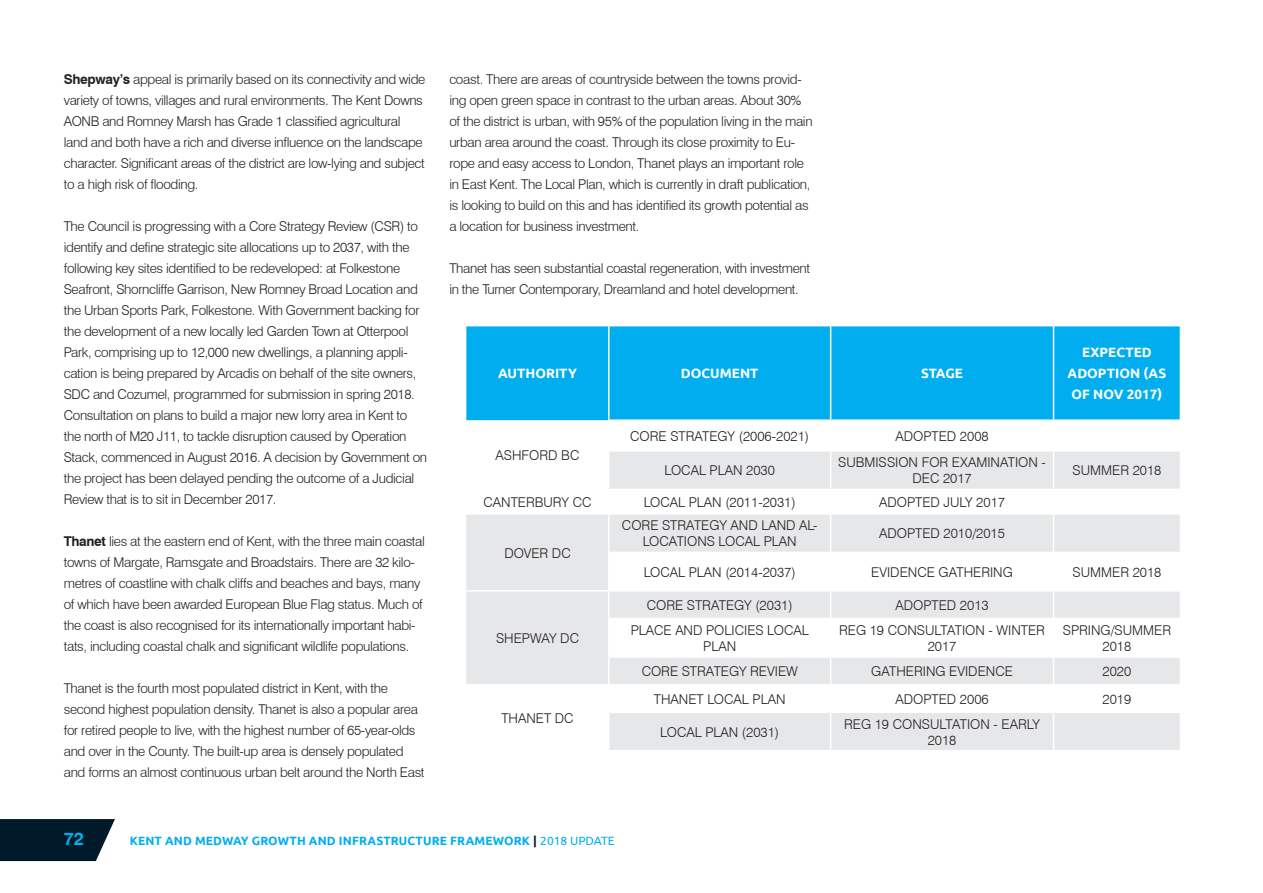
<style>
.page{position:relative;width:1263px;height:893px;background:#fff}
.page>*{position:absolute;margin:0;border:0;box-sizing:border-box;transform-origin:0 0}
.t1{font:700 18px "Swiss 721 BT";color:#00aeef}
.t2{font:300 13.5px/21px "Swiss 721 BT";letter-spacing:-.025em;color:#231f20}
.t3{font:300 13.5px/16.2px "Swiss 721 BT";color:#231f20;text-align:center}
.t4{font:700 13.5px/21px "Ubuntu";color:#fff;text-align:center}
.t5{font:700 12px "Ubuntu";letter-spacing:.01em;color:#00aeef}
.s1{font-weight:700}
.s2{color:#001a29}
.s3{font-weight:400}
</style>
<div class="page">
<svg style="left:0;top:819px;width:115px;height:42px;background:#152d3b"></svg>
<div style="left:466px;top:326px;width:714px;height:94px;background:#00aeef"></div>
<svg style="left:466px;top:452px;width:714px;height:298px;fill:#e6e7e9"></svg>
<hr style="left:608px;top:326px;width:1px;height:93px;background:#fff">
<hr style="left:830px;top:326px;width:1px;height:93px;background:#fff">
<hr style="left:1053px;top:326px;width:1px;height:93px;background:#fff">
<hr style="left:608px;top:419px;width:223px;height:2px;background:#fff">
<hr style="left:831px;top:419px;width:222px;height:2px;background:#fff">
<hr style="left:1053px;top:419px;width:128px;height:2px;background:#fff">
<hr style="left:608px;top:452px;width:1px;height:37px;background:#fff">
<hr style="left:830px;top:452px;width:1px;height:37px;background:#fff">
<hr style="left:1053px;top:452px;width:1px;height:37px;background:#fff">
<hr style="left:466px;top:489px;width:143px;height:1px;background:#fff">
<hr style="left:609px;top:489px;width:222px;height:1px;background:#fff">
<svg style="left:608px;top:490px;width:1px;height:23px"></svg>
<hr style="left:831px;top:489px;width:222px;height:1px;background:#fff">
<svg style="left:830px;top:490px;width:1px;height:23px"></svg>
<hr style="left:1053px;top:489px;width:128px;height:1px;background:#fff">
<svg style="left:1053px;top:490px;width:1px;height:23px"></svg>
<hr style="left:466px;top:513px;width:143px;height:2px;background:#fff">
<hr style="left:609px;top:513px;width:222px;height:2px;background:#fff">
<hr style="left:608px;top:515px;width:1px;height:37px;background:#fff">
<hr style="left:831px;top:513px;width:222px;height:2px;background:#fff">
<hr style="left:830px;top:515px;width:1px;height:37px;background:#fff">
<hr style="left:1053px;top:513px;width:128px;height:2px;background:#fff">
<hr style="left:1053px;top:515px;width:1px;height:37px;background:#fff">
<hr style="left:608px;top:552px;width:223px;height:1px;background:#fff">
<hr style="left:608px;top:553px;width:1px;height:37px;background:#fff">
<hr style="left:831px;top:552px;width:222px;height:1px;background:#fff">
<hr style="left:830px;top:553px;width:1px;height:37px;background:#fff">
<hr style="left:1053px;top:552px;width:128px;height:1px;background:#fff">
<hr style="left:1053px;top:553px;width:1px;height:37px;background:#fff">
<hr style="left:466px;top:590px;width:143px;height:2px;background:#fff">
<hr style="left:609px;top:590px;width:222px;height:2px;background:#fff">
<svg style="left:608px;top:592px;width:1px;height:26px"></svg>
<hr style="left:831px;top:590px;width:222px;height:2px;background:#fff">
<svg style="left:830px;top:592px;width:1px;height:26px"></svg>
<hr style="left:1053px;top:590px;width:128px;height:2px;background:#fff">
<svg style="left:1053px;top:592px;width:1px;height:26px"></svg>
<hr style="left:608px;top:618px;width:223px;height:1px;background:#fff">
<hr style="left:608px;top:619px;width:1px;height:37px;background:#fff">
<hr style="left:831px;top:618px;width:222px;height:1px;background:#fff">
<hr style="left:830px;top:619px;width:1px;height:37px;background:#fff">
<hr style="left:1053px;top:618px;width:128px;height:1px;background:#fff">
<hr style="left:1053px;top:619px;width:1px;height:37px;background:#fff">
<hr style="left:608px;top:656px;width:223px;height:2px;background:#fff">
<hr style="left:831px;top:656px;width:222px;height:2px;background:#fff">
<hr style="left:1053px;top:656px;width:128px;height:2px;background:#fff">
<hr style="left:466px;top:684px;width:143px;height:1px;background:#fff">
<hr style="left:609px;top:684px;width:222px;height:1px;background:#fff">
<svg style="left:608px;top:658px;width:1px;height:53px"></svg>
<hr style="left:831px;top:684px;width:222px;height:1px;background:#fff">
<svg style="left:830px;top:658px;width:1px;height:53px"></svg>
<hr style="left:1053px;top:684px;width:128px;height:1px;background:#fff">
<svg style="left:1053px;top:658px;width:1px;height:53px"></svg>
<hr style="left:608px;top:711px;width:223px;height:2px;background:#fff">
<hr style="left:608px;top:713px;width:1px;height:37px;background:#fff">
<hr style="left:831px;top:711px;width:222px;height:2px;background:#fff">
<hr style="left:830px;top:713px;width:1px;height:37px;background:#fff">
<hr style="left:1053px;top:711px;width:128px;height:2px;background:#fff">
<hr style="left:1053px;top:713px;width:1px;height:37px;background:#fff">
<p class="t2" style="left:64px;top:69px;width:363px"><span class="s1">Shepway’s</span> appeal is primarily based on its connectivity and wide variety of towns, villages and rural environments. The Kent Downs AONB and Romney Marsh has Grade 1 classified agricultural land and both have a rich and diverse influence on the landscape character. Significant areas of the district are low-lying and subject to a high risk of flooding.</p>
<p class="t2" style="left:64px;top:216px;width:365px">The Council is progressing with a Core Strategy Review (CSR) to identify and define strategic site allocations up to 2037, with the following key sites identified to be redeveloped: at Folkestone Seafront, Shorncliffe Garrison, New Romney Broad Location and the Urban Sports Park, Folkestone. With Government backing for the development of a new locally led Garden Town at Otterpool Park, comprising up to 12,000 new dwellings, a planning appli&shy;cation is being prepared by Arcadis on behalf of the site owners, SDC and Cozumel, programmed for submission in spring 2018.<br>Consultation on plans to build a major new lorry area in Kent to the north of M20 J11, to tackle disruption caused by Operation Stack, commenced in August 2016. A decision by Government on the project has been delayed pending the outcome of a Judicial Review that is to sit in December 2017.</p>
<p class="t2" style="left:64px;top:531px;width:363px"><span class="s1">Thanet</span> lies at the eastern end of Kent, with the three main coastal towns of Margate, Ramsgate and Broadstairs. There are 32 kilo&shy;metres of coastline with chalk cliffs and beaches and bays, many of which have been awarded European Blue Flag status. Much of the coast is also recognised for its internationally important habi&shy;tats, including coastal chalk and significant wildlife populations.</p>
<p class="t2" style="left:64px;top:678px;width:362px">Thanet is the fourth most populated district in Kent, with the second highest population density. Thanet is also a popular area for retired people to live, with the highest number of 65-year-olds and over in the County. The built-up area is densely populated and forms an almost continuous urban belt around the North East</p>
<p class="t2" style="left:449px;top:69px;width:365px">coast. There are areas of countryside between the towns provid&shy;ing open green space in contrast to the urban areas. About 30% of the district is urban, with 95% of the population living in the main urban area around the coast. Through its close proximity to Eu&shy;rope and easy access to London, Thanet plays an important role in East Kent. The Local Plan, which is currently in draft publication, is looking to build on this and has identified its growth potential as a location for business investment.</p>
<p class="t2" style="left:449px;top:258px;width:362px">Thanet has seen substantial coastal regeneration, with investment in the Turner Contemporary, Dreamland and hotel development.</p>
<p class="t4" style="left:498px;top:363px;width:80px">AUTHORITY</p>
<p class="t4" style="left:681px;top:363px;width:79px">DOCUMENT</p>
<p class="t4" style="left:921px;top:363px;width:43px">STAGE</p>
<p class="t4" style="left:1067px;top:342px;width:100px">EXPECTED<br>ADOPTION (AS<br>OF NOV 2017)</p>
<p class="t3" style="left:496px;top:447px;width:85px">ASHFORD BC</p>
<p class="t3" style="left:630px;top:428px;width:180px">CORE STRATEGY (2006-2021)</p>
<p class="t3" style="left:895px;top:428px;width:95px">ADOPTED 2008</p>
<p class="t3" style="left:664px;top:462px;width:112px">LOCAL PLAN 2030</p>
<p class="t3" style="left:838px;top:454px;width:209px">SUBMISSION FOR EXAMINATION -<br>DEC 2017</p>
<p class="t3" style="left:1072px;top:462px;width:90px">SUMMER 2018</p>
<p class="t3" style="left:484px;top:494px;width:110px">CANTERBURY CC</p>
<p class="t3" style="left:644px;top:494px;width:154px">LOCAL PLAN (2011-2031)</p>
<p class="t3" style="left:879px;top:494px;width:127px">ADOPTED JULY 2017</p>
<p class="t2" style="left:504px;top:542px;width:68px">DOVER DC</p>
<p class="t3" style="left:622px;top:517px;width:197px">CORE STRATEGY AND LAND AL-<br>LOCATIONS LOCAL PLAN</p>
<p class="t3" style="left:879px;top:525px;width:127px">ADOPTED 2010/2015</p>
<p class="t3" style="left:644px;top:564px;width:154px">LOCAL PLAN (2014-2037)</p>
<p class="t3" style="left:871px;top:564px;width:143px">EVIDENCE GATHERING</p>
<p class="t3" style="left:1072px;top:564px;width:90px">SUMMER 2018</p>
<p class="t3" style="left:496px;top:630px;width:84px">SHEPWAY DC</p>
<p class="t3" style="left:501px;top:710px;width:74px">THANET DC</p>
<p class="t3" style="left:647px;top:597px;width:147px">CORE STRATEGY (2031)</p>
<p class="t3" style="left:895px;top:597px;width:95px">ADOPTED 2013</p>
<p class="t3" style="left:631px;top:622px;width:180px">PLACE AND POLICIES LOCAL<br>PLAN</p>
<p class="t3" style="left:839px;top:622px;width:207px">REG 19 CONSULTATION - WINTER<br>2017</p>
<p class="t3" style="left:1063px;top:622px;width:110px">SPRING/SUMMER<br>2018</p>
<p class="t3" style="left:642px;top:663px;width:158px">CORE STRATEGY REVIEW</p>
<p class="t3" style="left:871px;top:663px;width:143px">GATHERING EVIDENCE</p>
<p class="t2" style="left:1102px;top:660px;width:30px">2020</p>
<p class="t3" style="left:654px;top:690px;width:133px">THANET LOCAL PLAN</p>
<p class="t3" style="left:895px;top:690px;width:95px">ADOPTED 2006</p>
<p class="t2" style="left:1102px;top:688px;width:30px">2019</p>
<p class="t3" style="left:660px;top:724px;width:120px">LOCAL PLAN (2031)</p>
<p class="t3" style="left:844px;top:715px;width:197px">REG 19 CONSULTATION - EARLY<br>2018</p>
<h1 class="t1" style="left:64px;top:828px;width:22px">72</h1>
<p class="t5" style="left:130px;top:833px;width:487px">KENT AND MEDWAY GROWTH AND INFRASTRUCTURE FRAMEWORK <span class="s2">|</span> <span class="s3">2018 UPDATE</span></p>
</div>
